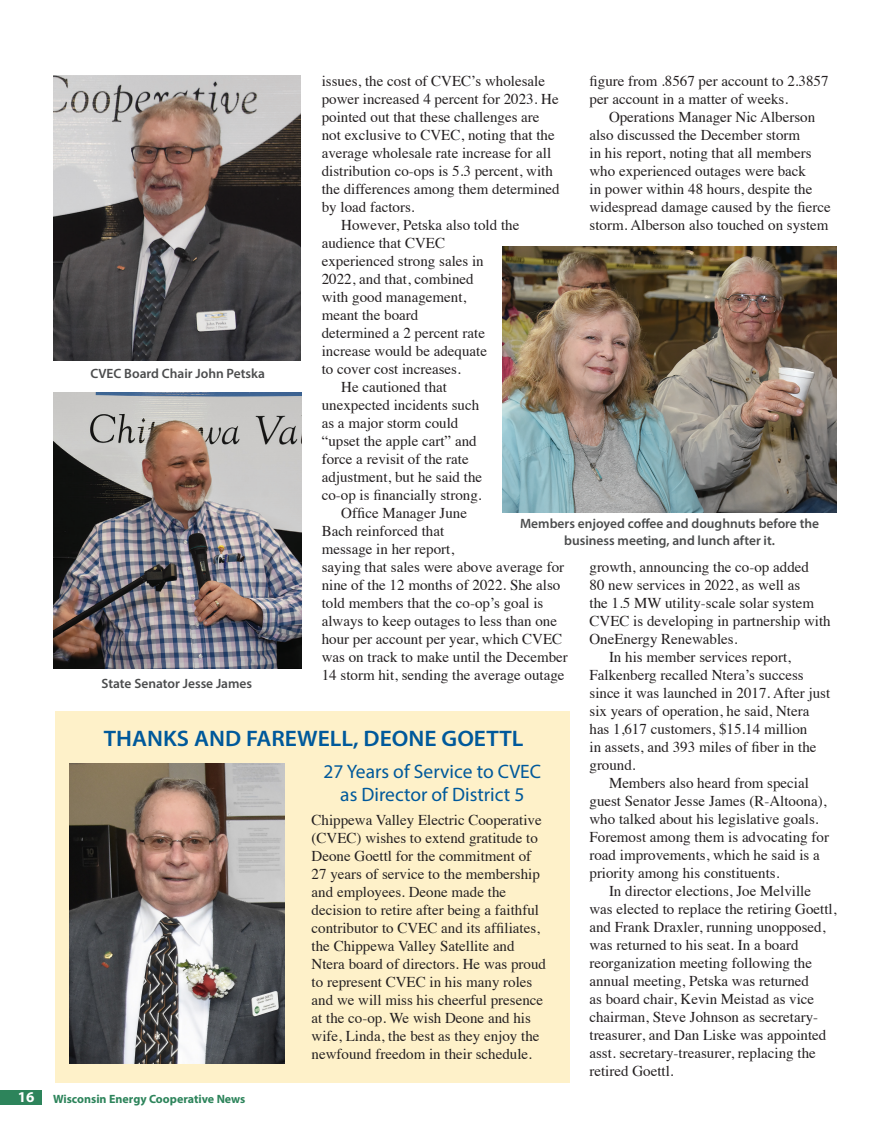
<style>
.page{position:relative;width:891px;height:1134px;background:#fff}
.page>*{position:absolute;margin:0;border:0;box-sizing:border-box;transform-origin:0 0}
.t1{font:600 22.5px "Myriad Pro";color:#00599b;scale:1.05 1}
.t2{font:19.5px "Myriad Pro";color:#00599b}
.t3{font:15px/18px "Times";color:#231f20}
.t4{font:700 15px "Myriad Pro";color:#fff}
.t5{font:600 13.5px/16.2px "Myriad Pro";color:#4b4c4d;text-align:center}
.t6{font:700 12px "Myriad Pro";color:#2d845b}
</style>
<div class="page">
<div style="left:55px;top:711px;width:514px;height:371px;background:#fef1c9"></div>
<div style="left:0;top:1090px;width:41px;height:15px;background:#2d845b"></div>
<img style="left:70px;top:763px;width:215px;height:301px">
<img style="left:53px;top:392px;width:249px;height:277px">
<img style="left:502px;top:246px;width:335px;height:266px">
<img style="left:53px;top:75px;width:248px;height:286px">
<p class="t3" style="left:590px;top:71px;width:241px">figure from .8567 per account to 2.3857 per account in a matter of weeks.</p>
<p class="t3" style="left:590px;top:107px;width:243px;text-indent:20px">Operations Manager Nic Alberson also discussed the December storm<br>in his report, noting that all members who experienced outages were back<br>in power within 48 hours, despite the widespread damage caused by the fierce storm. Alberson also touched on system</p>
<p class="t3" style="left:322px;top:71px;width:240px">issues, the cost of CVEC’s wholesale power increased 4 percent for 2023. He pointed out that these challenges are not exclusive to CVEC, noting that the average wholesale rate increase for all distribution co-ops is 5.3 percent, with the differences among them determined by load factors.</p>
<p class="t3" style="left:322px;top:215px;width:199px;text-indent:20px">However, Petska also told the audience that CVEC experienced strong sales in<br>2022, and that, combined<br>with good management,<br>meant the board<br>determined a 2 percent rate increase would be adequate<br>to cover cost increases.</p>
<p class="t3" style="left:322px;top:377px;width:162px;text-indent:20px">He cautioned that unexpected incidents such as a major storm could “upset the apple cart” and force a revisit of the rate adjustment, but he said the co-op is financially strong.</p>
<p class="t3" style="left:322px;top:503px;width:248px;text-indent:20px">Office Manager June<br>Bach reinforced that<br>message in her report,<br>saying that sales were above average for nine of the 12 months of 2022. She also told members that the co-op’s goal is always to keep outages to less than one hour per account per year, which CVEC was on track to make until the December<br>14 storm hit, sending the average outage</p>
<p class="t5" style="left:90px;top:365px;width:176px">CVEC Board Chair John Petska</p>
<p class="t5" style="left:520px;top:515px;width:301px">Members enjoyed coffee and doughnuts before the business meeting, and lunch after it.</p>
<p class="t3" style="left:590px;top:557px;width:243px">growth, announcing the co-op added<br>80 new services in 2022, as well as<br>the 1.5 MW utility-scale solar system CVEC is developing in partnership with OneEnergy Renewables.</p>
<p class="t3" style="left:590px;top:647px;width:242px;text-indent:20px">In his member services report,<br>Falkenberg recalled Ntera’s success since it was launched in 2017. After just six years of operation, he said, Ntera has 1,617 customers, $15.14 million<br>in assets, and 393 miles of fiber in the ground.</p>
<p class="t3" style="left:590px;top:773px;width:241px;text-indent:20px">Members also heard from special guest Senator Jesse James (R-Altoona), who talked about his legislative goals.<br>Foremost among them is advocating for road improvements, which he said is a priority among his constituents.</p>
<p class="t3" style="left:590px;top:881px;width:249px;text-indent:20px">In director elections, Joe Melville was elected to replace the retiring Goettl, and Frank Draxler, running unopposed, was returned to his seat. In a board reorganization meeting following the annual meeting, Petska was returned<br>as board chair, Kevin Meistad as vice chairman, Steve Johnson as secretary&shy;treasurer, and Dan Liske was appointed asst. secretary-treasurer, replacing the retired Goettl.</p>
<p class="t5" style="left:101px;top:675px;width:152px">State Senator Jesse James</p>
<p class="t1" style="left:104px;top:724px;width:401px">THANKS AND FAREWELL, DEONE GOETTL</p>
<p class="t2" style="left:324px;top:759px;width:219px">27 Years of Service to CVEC</p>
<p class="t2" style="left:340px;top:782px;width:186px">as Director of District 5</p>
<p class="t3" style="left:312px;top:810px;width:236px">Chippewa Valley Electric Cooperative (CVEC) wishes to extend gratitude to Deone Goettl for the commitment of 27 years of service to the membership and employees. Deone made the decision to retire after being a faithful contributor to CVEC and its affiliates, the Chippewa Valley Satellite and Ntera board of directors. He was proud to represent CVEC in his many roles and we will miss his cheerful presence at the co-op. We wish Deone and his wife, Linda, the best as they enjoy the newfound freedom in their schedule.</p>
<p class="t4" style="left:18px;top:1088px;width:18px">16</p>
<p class="t6" style="left:53px;top:1091px;width:194px">Wisconsin Energy Cooperative News</p>
</div>
